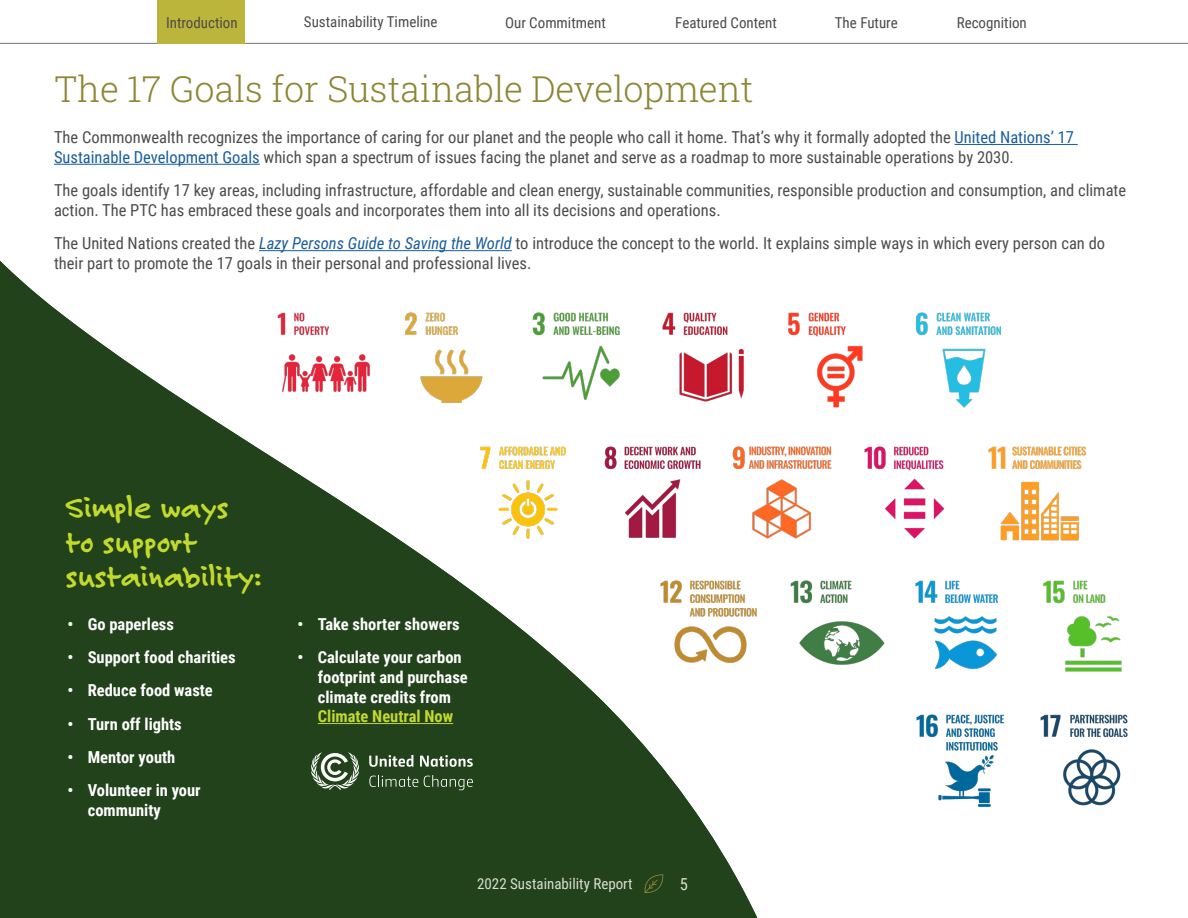
<style>
.page{position:relative;width:1188px;height:918px;background:#fff}
.page>*{position:absolute;margin:0;border:0;box-sizing:border-box;transform-origin:0 0}
.t1{font:36px "Roboto Slab";color:#8d8635}
.t2{font:700 33px/34.5px "Felt Tip Roman";color:#c2d92e}
.Body_Text{font:16.5px/19.8px "Roboto Condensed";color:#4b4c4d}
.t3{font:700 16.5px/19.8px "Roboto Condensed";color:#fff}
.t4{font:16.5px "Roboto Condensed";color:#dbdecf}
.t5{font:15px "Roboto Condensed";color:#4b4c4d}
.t6{font:15px "Roboto Condensed";color:#dbdecf}
.t7{font:15px "Roboto Condensed";color:#4f4a4a}
.s1{color:#175d9e}
.s2{font-style:italic;color:#175d9e}
.s3{color:#c2d92e}
</style>
<div class="page">
<hr style="left:0;top:43px;width:1188px;height:1px;background:#818386">
<div style="left:158px;top:0;width:87px;height:44px;background:#bcb53b"></div>
<hr style="left:955px;top:144px;width:123px;height:1px;background:#175d9e">
<hr style="left:54px;top:164px;width:206px;height:1px;background:#175d9e">
<img style="left:815px;top:312px;width:48px;height:96px">
<img style="left:915px;top:312px;width:86px;height:96px">
<img style="left:815px;top:446px;width:17px;height:23px">
<img style="left:864px;top:446px;width:81px;height:93px">
<img style="left:988px;top:446px;width:99px;height:95px">
<img style="left:815px;top:580px;width:70px;height:85px">
<img style="left:915px;top:580px;width:83px;height:89px">
<img style="left:1043px;top:580px;width:79px;height:92px">
<img style="left:916px;top:714px;width:88px;height:93px">
<img style="left:1040px;top:714px;width:88px;height:92px">
<svg style="left:259px;top:250px;width:556px;height:668px"></svg>
<svg style="left:0;top:261px;width:757px;height:657px;fill:#22421b"></svg>
<svg style="left:369px;top:755px;width:44px;height:12px"></svg>
<svg style="left:420px;top:755px;width:53px;height:12px"></svg>
<svg style="left:369px;top:775px;width:49px;height:12px"></svg>
<svg style="left:424px;top:775px;width:49px;height:15px"></svg>
<svg style="left:311px;top:752px;width:48px;height:38px"></svg>
<hr style="left:318px;top:723px;width:135px;height:1px;background:#c2d92e">
<svg style="left:645px;top:874px;width:19px;height:19px"></svg>
<p class="t7" style="left:166px;top:12px;width:73px">Introduction</p>
<p class="t5" style="left:304px;top:12px;width:135px">Sustainability Timeline</p>
<p class="t5" style="left:505px;top:12px;width:102px">Our Commitment</p>
<p class="t5" style="left:675px;top:12px;width:103px">Featured Content</p>
<p class="t5" style="left:835px;top:12px;width:64px">The Future</p>
<p class="t5" style="left:957px;top:12px;width:72px">Recognition</p>
<h1 class="t1" style="left:54px;top:65px;width:701px">The 17 Goals for Sustainable Development</h1>
<p class="Body_Text" style="left:54px;top:127px;width:1021px">The Commonwealth recognizes the importance of caring for our planet and the people who call it home. That’s why it formally adopted the <span class="s1">United Nations’ 17<br>Sustainable Development Goals</span> which span a spectrum of issues facing the planet and serve as a roadmap to more sustainable operations by 2030.</p>
<p class="Body_Text" style="left:54px;top:180px;width:1074px">The goals identify 17 key areas, including infrastructure, affordable and clean energy, sustainable communities, responsible production and consumption, and climate action. The PTC has embraced these goals and incorporates them into all its decisions and operations.</p>
<p class="Body_Text" style="left:54px;top:233px;width:1053px">The United Nations created the <span class="s2">Lazy Persons Guide to Saving the World</span> to introduce the concept to the world. It explains simple ways in which every person can do their part to promote the 17 goals in their personal and professional lives.</p>
<p class="t2" style="left:66px;top:490px;width:197px">Simple ways to support sustainability:</p>
<p class="t3" style="left:68px;top:613px;width:108px">• Go paperless</p>
<p class="t3" style="left:68px;top:647px;width:170px">• Support food charities</p>
<p class="t3" style="left:68px;top:680px;width:147px">• Reduce food waste</p>
<p class="t3" style="left:68px;top:713px;width:116px">• Turn off lights</p>
<p class="t3" style="left:68px;top:746px;width:109px">• Mentor youth</p>
<p class="t3" style="left:88px;top:780px;width:115px;text-indent:-20px">• Volunteer in your community</p>
<p class="t3" style="left:298px;top:613px;width:164px">• Take shorter showers</p>
<p class="t3" style="left:318px;top:647px;width:152px;text-indent:-20px">• Calculate your carbon footprint and purchase climate credits from<br><span class="s3">Climate Neutral Now</span></p>
<p class="t6" style="left:477px;top:873px;width:157px">2022 Sustainability Report</p>
<p class="t4" style="left:680px;top:872px;width:10px">5</p>
</div>
